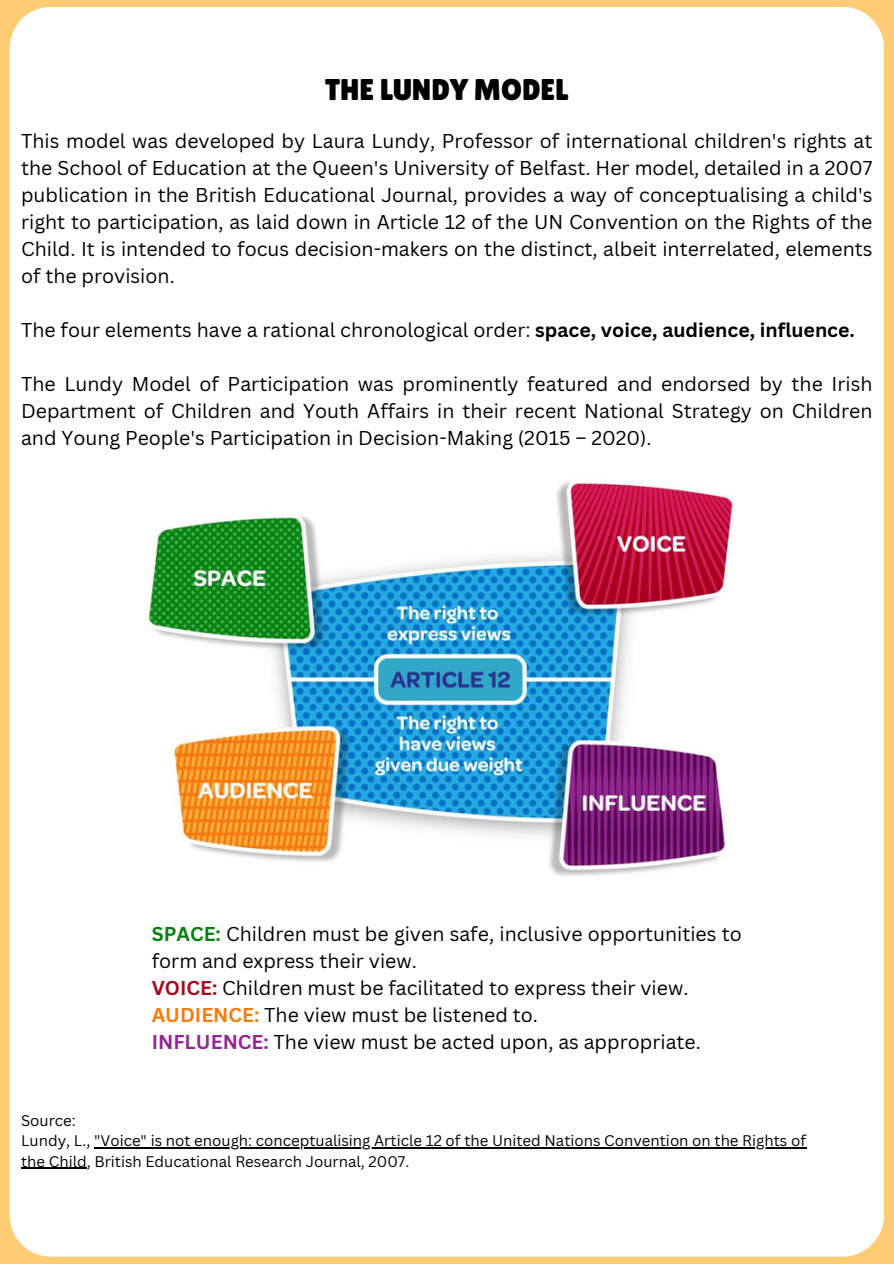
<style>
.page{position:relative;width:894px;height:1264px;background:#fff}
.page>*{position:absolute;margin:0;border:0;box-sizing:border-box;transform-origin:0 0}
.t1{font:30px "Lilita One";color:#000}
.t2{font:19.5px/27px "Canva Sans";color:#000;text-align:justify}
.t3{font:15px/20.2px "Canva Sans";color:#000}
.s1{font-weight:700}
.s2{font-weight:700;color:#097f13}
.s3{font-weight:700;color:#a5091d}
.s4{font-weight:700;color:#f77b0f}
.s5{font-weight:700;color:#932691}
</style>
<div class="page">
<div style="left:0;top:0;width:893px;height:1263px;background:#ffcc74"></div>
<div style="left:10px;top:7px;width:873px;height:1249px;background:#fff"></div>
<hr style="left:94px;top:1147px;width:711px;height:1px;background:#000">
<hr style="left:21px;top:1167px;width:66px;height:1px;background:#000">
<img style="left:121px;top:467px;width:651px;height:427px">
<h1 class="t1" style="left:325px;top:72px;width:245px">THE LUNDY MODEL</h1>
<p class="t2" style="left:21px;top:127px;width:852px">This model was developed by Laura Lundy, Professor of international children's rights at the School of Education at the Queen's University of Belfast. Her model, detailed in a 2007 publication in the British Educational Journal, provides a way of conceptualising a child's right to participation, as laid down in Article 12 of the UN Convention on the Rights of the Child. It is intended to focus decision-makers on the distinct, albeit interrelated, elements of the provision.</p>
<p class="t2" style="left:21px;top:316px;width:835px">The four elements have a rational chronological order: <span class="s1">space, voice, audience, influence.</span></p>
<p class="t2" style="left:21px;top:370px;width:852px">The Lundy Model of Participation was prominently featured and endorsed by the Irish Department of Children and Youth Affairs in their recent National Strategy on Children and Young People's Participation in Decision-Making (2015 – 2020).</p>
<p class="t2" style="left:152px;top:920px;width:591px;text-align:left"><span class="s2">SPACE:</span> Children must be given safe, inclusive opportunities to form and express their view.<br><span class="s3">VOICE:</span> Children must be facilitated to express their view.<br><span class="s4">AUDIENCE:</span> The view must be listened to.<br><span class="s5">INFLUENCE:</span> The view must be acted upon, as appropriate.</p>
<p class="t3" style="left:21px;top:1110px;width:786px">Source:<br>Lundy, L., "Voice" is not enough: conceptualising Article 12 of the United Nations Convention on the Rights of the Child, British Educational Research Journal, 2007.</p>
</div>
